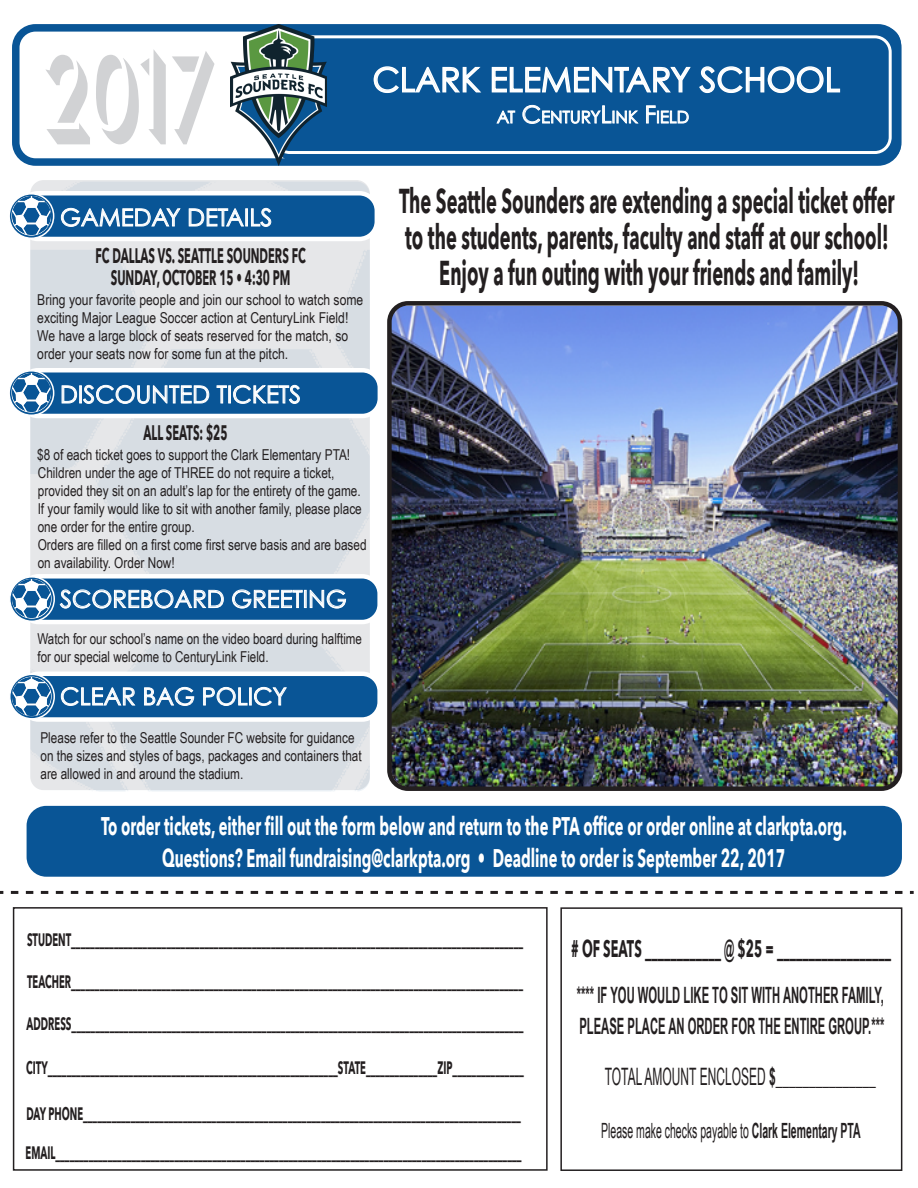
<style>
.page{position:relative;width:918px;height:1188px;background:#fff}
.page>*{position:absolute;margin:0;border:0;box-sizing:border-box;transform-origin:0 0}
.t1{font:122.25px "Shadow S Si";color:#d1d2d4;scale:.69 1}
.t2{font:700 34.5px/36px "Avenir Next";color:#231f20;text-align:center;scale:.53 1}
.t3{font:33.45px "Century Gothic Tur";color:#fff}
.t4{font:27px "Century Gothic Tur";color:#fff}
.t5{font:700 25.5px/31.5px "Avenir Next";color:#fff;text-align:center;scale:.58 1}
.t6{font:24px "Century Gothic Tur";color:#fff}
.t7{font:700 24px "Avenir Next";color:#231f20;scale:.53 1}
.t8{font:24px "Arial Narrow";color:#231f20;scale:.61 1}
.t9{font:700 22.5px/31.5px "Arial Narrow";color:#231f20;scale:.61 1}
.t10{font:700 21px/22.5px "Avenir Next";color:#231f20;text-align:center;scale:.53 1}
.t11{font:21px "Arial Narrow";color:#231f20;scale:.61 1}
.t12{font:700 18px "Avenir Next";color:#231f20;scale:.53 1}
.t13{font:16.8px "Century Gothic Tur";color:#fff}
.t14{font:15px/18px "Arial Narrow";color:#231f20;scale:.96 1}
.t15{font:15px/18px "Arial Narrow";color:#231f20}
.t16{font:15px/18px "Arial Narrow";color:#231f20;scale:.94 1}
.s1{font-size:24px}
.s2{font-family:"Arial Narrow"}
.s3{font-weight:700}
.s4{font-family:"Anywhere But Home"}
</style>
<div class="page">
<div style="left:27px;top:806px;width:875px;height:71px;background:#095596;border-radius:20px"></div>
<svg style="left:11px;top:891px;width:903px;height:3px"></svg>
<div style="left:12px;top:24px;width:890px;height:142px;border:8px solid #095596;border-radius:20px"></div>
<div style="left:277px;top:27px;width:624px;height:134px;background:#095596;border-radius:17px"></div>
<div style="left:273px;top:35px;width:619px;height:119px;border:3px solid #fff;border-radius:15px"></div>
<img style="left:231px;top:24px;width:96px;height:141px">
<svg style="left:373px;top:66px;width:109px;height:27px"></svg>
<svg style="left:491px;top:66px;width:200px;height:27px"></svg>
<svg style="left:699px;top:66px;width:142px;height:28px"></svg>
<svg style="left:496px;top:110px;width:19px;height:14px"></svg>
<svg style="left:522px;top:105px;width:117px;height:19px"></svg>
<svg style="left:646px;top:105px;width:43px;height:19px"></svg>
<img style="left:392px;top:306px;width:505px;height:480px">
<div style="left:387px;top:301px;width:515px;height:490px;border:4px solid #231f20;border-radius:19px"></div>
<img style="left:30px;top:182px;width:340px;height:609px">
<div style="left:560px;top:907px;width:342px;height:264px;border:2px solid #231f20"></div>
<div style="left:13px;top:907px;width:535px;height:264px;border:2px solid #231f20"></div>
<div style="left:20px;top:193px;width:357px;height:46px;background:#095596;border-radius:18px"></div>
<div style="left:18px;top:191px;width:361px;height:50px;border:4px solid #fff;border-radius:18px"></div>
<svg style="left:9px;top:194px;width:45px;height:44px"></svg>
<div style="left:8px;top:193px;width:46px;height:46px;border:2px solid #fff;border-radius:50%"></div>
<div style="left:11px;top:196px;width:40px;height:40px;border:2px solid #fff;border-radius:50%"></div>
<img style="left:12px;top:197px;width:38px;height:38px">
<div style="left:20px;top:370px;width:360px;height:46px;background:#095596;border-radius:18px"></div>
<div style="left:18px;top:368px;width:364px;height:50px;border:4px solid #fff;border-radius:18px"></div>
<svg style="left:9px;top:371px;width:45px;height:44px"></svg>
<div style="left:8px;top:370px;width:46px;height:46px;border:2px solid #fff;border-radius:50%"></div>
<div style="left:11px;top:373px;width:40px;height:40px;border:2px solid #fff;border-radius:50%"></div>
<img style="left:12px;top:374px;width:38px;height:38px">
<svg style="left:61px;top:208px;width:120px;height:19px"></svg>
<svg style="left:188px;top:208px;width:56px;height:19px"></svg>
<div style="left:245px;top:208px;width:3px;height:18px;border:1px solid #fff"></div>
<svg style="left:251px;top:208px;width:21px;height:19px"></svg>
<svg style="left:61px;top:385px;width:16px;height:19px"></svg>
<div style="left:79px;top:385px;width:3px;height:18px;border:1px solid #fff"></div>
<svg style="left:83px;top:385px;width:127px;height:19px"></svg>
<svg style="left:216px;top:385px;width:11px;height:19px"></svg>
<div style="left:228px;top:385px;width:3px;height:18px;border:1px solid #fff"></div>
<svg style="left:233px;top:385px;width:67px;height:19px"></svg>
<div style="left:21px;top:674px;width:359px;height:46px;background:#095596;border-radius:18px"></div>
<div style="left:19px;top:672px;width:363px;height:50px;border:4px solid #fff;border-radius:18px"></div>
<svg style="left:10px;top:674px;width:44px;height:45px"></svg>
<div style="left:9px;top:674px;width:46px;height:46px;border:2px solid #fff;border-radius:50%"></div>
<div style="left:12px;top:677px;width:40px;height:39px;border:2px solid #fff;border-radius:50%"></div>
<img style="left:13px;top:677px;width:38px;height:38px">
<svg style="left:61px;top:687px;width:75px;height:19px"></svg>
<svg style="left:144px;top:687px;width:50px;height:19px"></svg>
<svg style="left:203px;top:687px;width:45px;height:19px"></svg>
<div style="left:249px;top:687px;width:3px;height:18px;border:1px solid #fff"></div>
<svg style="left:254px;top:687px;width:33px;height:19px"></svg>
<div style="left:21px;top:576px;width:359px;height:46px;background:#095596;border-radius:18px"></div>
<div style="left:19px;top:574px;width:363px;height:50px;border:4px solid #fff;border-radius:18px"></div>
<svg style="left:10px;top:577px;width:44px;height:44px"></svg>
<div style="left:9px;top:576px;width:46px;height:46px;border:2px solid #fff;border-radius:50%"></div>
<div style="left:12px;top:579px;width:40px;height:40px;border:2px solid #fff;border-radius:50%"></div>
<img style="left:13px;top:580px;width:38px;height:38px">
<svg style="left:59px;top:589px;width:165px;height:20px"></svg>
<svg style="left:232px;top:589px;width:71px;height:20px"></svg>
<div style="left:304px;top:590px;width:3px;height:18px;border:1px solid #fff"></div>
<svg style="left:309px;top:589px;width:37px;height:20px"></svg>
<h1 class="t1" style="left:47px;top:21px;width:245px">2017</h1>
<h3 class="t3" style="left:373px;top:59px;width:469px">CLARK ELEMENTARY SCHOOL</h3>
<p class="t13" style="left:497px;top:107px;width:194px">AT <span class="s1">C</span>ENTURY<span class="s1">L</span>INK <span class="s1">F</span>IELD</p>
<h3 class="t4" style="left:84px;top:199px;width:188px">GAME DETAILS</h3>
<h3 class="t6" style="left:60px;top:203px;width:214px">GAMEDAY DETAILS</h3>
<p class="t10" style="left:96px;top:244px;width:398px">FC DALLAS VS. SEATTLE SOUNDERS FC<br>SUNDAY, OCTOBER 15 • 4:30 PM</p>
<p class="t15" style="left:37px;top:290px;width:328px">Bring your favorite people and join our school to watch some exciting Major League Soccer action at CenturyLink Field!<br>We have a large block of seats reserved for the match, so order your seats now for some fun at the pitch.</p>
<h3 class="t6" style="left:60px;top:380px;width:243px">DISCOUNTED TICKETS</h3>
<p class="t10" style="left:144px;top:421px;width:160px">ALL SEATS: $25</p>
<p class="t14" style="left:37px;top:445px;width:328px">$8 of each ticket goes to support the Clark Elementary PTA!</p>
<p class="t14" style="left:38px;top:463px;width:338px">Children under the age of THREE do not require a ticket, provided they sit on an adult’s lap for the entirety of the game.</p>
<p class="t14" style="left:38px;top:499px;width:344px">If your family would like to sit with another family, please place one order for the entire group.<br>Orders are filled on a first come first serve basis and are based on availability. Order Now!</p>
<h3 class="t6" style="left:60px;top:584px;width:288px">SCOREBOARD GREETING</h3>
<p class="t16" style="left:37px;top:629px;width:347px">Watch for our school’s name on the video board during halftime for our special welcome to CenturyLink Field.</p>
<h3 class="t6" style="left:60px;top:682px;width:228px">CLEAR BAG POLICY</h3>
<p class="t14" style="left:40px;top:728px;width:336px">Please refer to the Seattle Sounder FC website for guidance on the sizes and styles of bags, packages and containers that are allowed in and around the stadium.</p>
<h2 class="t2" style="left:399px;top:182px;width:937px">The Seattle Sounders are extending a special ticket offer to the students, parents, faculty and staff at our school!<br>Enjoy a fun outing with your friends and family!</h2>
<h3 class="t5" style="left:101px;top:810px;width:1287px">To order tickets, either fill out the form below and return to the PTA office or order online at clarkpta.org.<br>Questions? Email fundraising@clarkpta.org • Deadline to order is September 22, 2017</h3>
<p class="t12" style="left:27px;top:924px;width:938px">STUDENT_______________________________________________________________________________________________</p>
<p class="t12" style="left:27px;top:966px;width:937px">TEACHER_______________________________________________________________________________________________</p>
<p class="t12" style="left:27px;top:1008px;width:939px">ADDRESS_______________________________________________________________________________________________</p>
<p class="t12" style="left:26px;top:1052px;width:940px">CITY_____________________________________________________________STATE_______________ZIP_______________</p>
<p class="t12" style="left:26px;top:1098px;width:934px">DAY PHONE____________________________________________________________________________________________</p>
<p class="t12" style="left:26px;top:1137px;width:938px">EMAIL__________________________________________________________________________________________________</p>
<h3 class="t7" style="left:571px;top:928px;width:605px"># OF SEATS ____________ <span class="s2">@</span> $25 = __________________</h3>
<p class="t9" style="left:577px;top:978px;width:506px">**** IF YOU WOULD LIKE TO SIT WITH ANOTHER FAMILY,<br>PLEASE PLACE AN ORDER FOR THE ENTIRE GROUP.***</p>
<h3 class="t8" style="left:605px;top:1059px;width:519px">TOTAL AMOUNT ENCLOSED <span class="s3">$_______________</span> <span class="s4">_____</span></h3>
<p class="t11" style="left:601px;top:1115px;width:427px">Please make checks payable to <span class="s3">Clark Elementary PTA</span></p>
</div>
